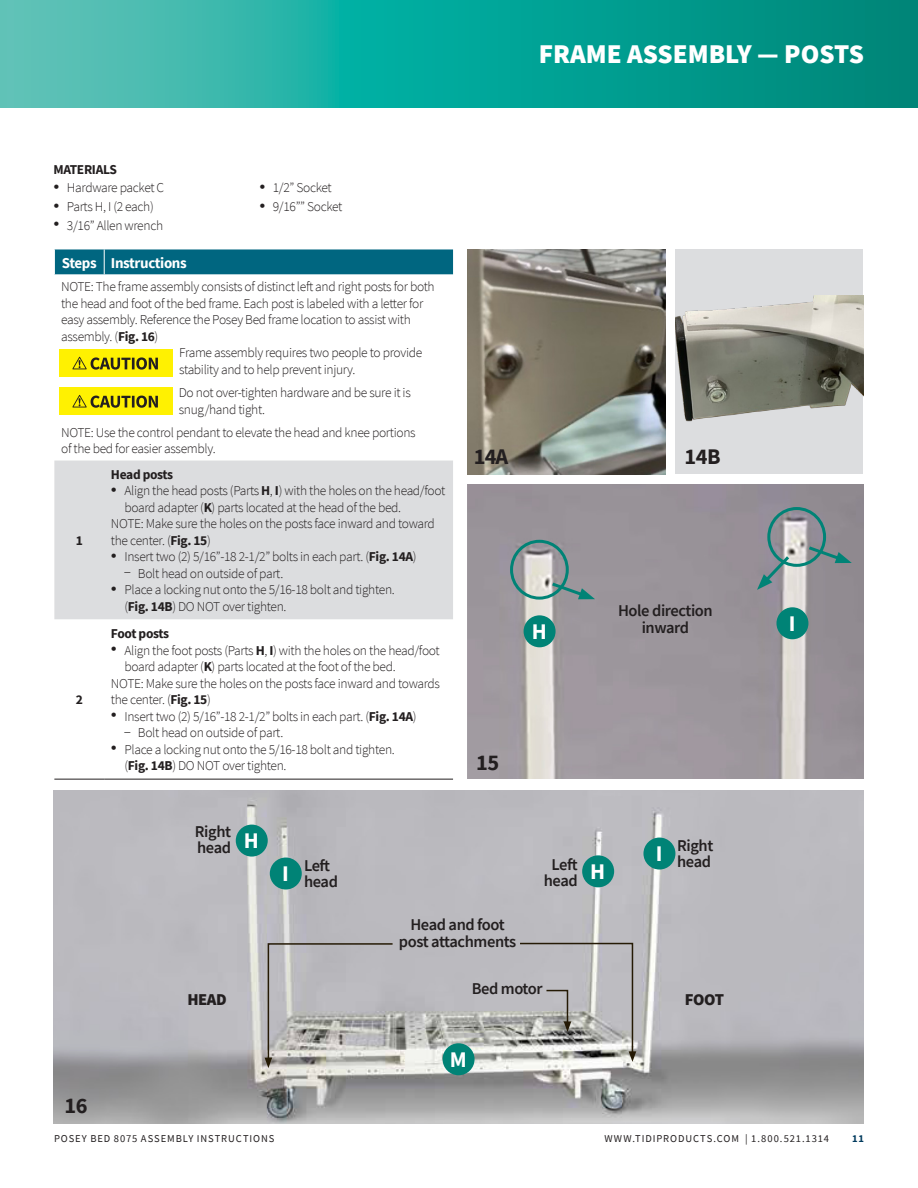
<style>
.page{position:relative;width:918px;height:1188px;background:#fff}
.page>*{position:absolute;margin:0;border:0;box-sizing:border-box;transform-origin:0 0}
.Subheads-ISO{font:900 27px "Source Sans Pro";color:#fff}
.Body-back_Bullets_So{font:700 22.35px "Source Sans Pro";letter-spacing:-.025em;color:#231f20}
.Body-back_Bullets_So-2{font:700 22.35px "Source Sans Pro";color:#fff}
.Body-back_Bullets_So-3{font:600 16.5px/16.5px "Source Sans Pro";letter-spacing:-.025em;color:#231f20;text-align:center}
.Body-back_Bullets_So-4{font:900 16.5px "Source Sans Pro";letter-spacing:-.025em;color:#231f20}
.Body-back_Bullets_So-5{font:700 15px "Source Sans Pro";letter-spacing:-.025em;color:#fff}
.Body-back_Bullets_So-6{font:300 13.5px/16.5px "Source Sans Pro";letter-spacing:-.025em;color:#231f20}
.Body-back_Bullets_So-7{font:700 13.5px "Source Sans Pro";letter-spacing:-.03em;color:#231f20}
.t1{font:10.5px "Source Sans Pro";letter-spacing:.09em;color:#231f20}
.t2{font:700 10.5px "Source Sans Pro";color:#003a5d}
.s1{font-family:"Helvetica Neue LT Std";font-stretch:condensed;font-size:12px}
.s2{font-weight:700}
</style>
<div class="page">
<svg style="left:14px;top:0;width:904px;height:108px;background:#17a79a"></svg>
<div style="left:0;top:0;width:14px;height:108px;background:#60c2b7"></div>
<img style="left:53px;top:791px;width:810px;height:332px">
<img style="left:467px;top:249px;width:198px;height:225px">
<div style="left:676px;top:249px;width:187px;height:225px;background:#dcdddf"></div>
<img style="left:676px;top:295px;width:187px;height:127px">
<div style="left:54px;top:461px;width:399px;height:158px;background:#dcdddf"></div>
<div style="left:54px;top:249px;width:399px;height:25px;background:#006680"></div>
<hr style="left:54px;top:779px;width:50px;height:1px;background:#231f20">
<hr style="left:104px;top:779px;width:349px;height:1px;background:#231f20">
<div style="left:59px;top:349px;width:113px;height:27px;background:#fff101"></div>
<svg style="left:72px;top:357px;width:86px;height:13px"></svg>
<img style="left:467px;top:485px;width:396px;height:294px">
<div style="left:59px;top:387px;width:113px;height:28px;background:#fff101"></div>
<svg style="left:72px;top:395px;width:86px;height:13px"></svg>
<div style="left:236px;top:825px;width:32px;height:32px;background:#008376;border-radius:50%"></div>
<div style="left:270px;top:858px;width:32px;height:32px;background:#008376;border-radius:50%"></div>
<div style="left:643px;top:838px;width:32px;height:32px;background:#008376;border-radius:50%"></div>
<div style="left:582px;top:855px;width:32px;height:32px;background:#008376;border-radius:50%"></div>
<div style="left:443px;top:1043px;width:32px;height:32px;background:#008376;border-radius:50%"></div>
<svg style="left:265px;top:942px;width:129px;height:126px;background:#b6b5b6"></svg>
<svg style="left:519px;top:942px;width:117px;height:120px;background:#b5b5b5"></svg>
<div style="left:524px;top:615px;width:32px;height:32px;background:#008376;border-radius:50%"></div>
<div style="left:776px;top:607px;width:32px;height:32px;background:#008376;border-radius:50%"></div>
<div style="left:510px;top:540px;width:59px;height:60px;border:3px solid #008376;border-radius:50%"></div>
<svg style="left:549px;top:580px;width:46px;height:20px"></svg>
<svg style="left:806px;top:544px;width:46px;height:19px"></svg>
<svg style="left:757px;top:553px;width:35px;height:37px"></svg>
<div style="left:767px;top:507px;width:59px;height:60px;border:3px solid #008376;border-radius:50%"></div>
<p class="Body-back_Bullets_So-7" style="left:53px;top:160px;width:65px">MATERIALS</p>
<p class="Body-back_Bullets_So-6" style="left:53px;top:180px;width:112px"><span class="s1">•</span> Hardware packet C</p>
<p class="Body-back_Bullets_So-6" style="left:53px;top:198px;width:102px"><span class="s1">•</span> Parts H, I (2 each)</p>
<p class="Body-back_Bullets_So-6" style="left:53px;top:217px;width:111px"><span class="s1">•</span> 3/16” Allen wrench</p>
<p class="Body-back_Bullets_So-6" style="left:259px;top:180px;width:74px"><span class="s1">•</span> 1/2” Socket</p>
<p class="Body-back_Bullets_So-6" style="left:259px;top:198px;width:85px"><span class="s1">•</span> 9/16”” Socket</p>
<p class="Body-back_Bullets_So-5" style="left:62px;top:252px;width:36px">Steps</p>
<p class="Body-back_Bullets_So-5" style="left:111px;top:252px;width:77px">Instructions</p>
<p class="Body-back_Bullets_So-6" style="left:61px;top:279px;width:375px">NOTE: The frame assembly consists of distinct left and right posts for both the head and foot of the bed frame. Each post is labeled with a letter for easy assembly. Reference the Posey Bed frame location to assist with assembly. (<span class="s2">Fig. 16</span>)</p>
<p class="Body-back_Bullets_So-6" style="left:179px;top:345px;width:245px">Frame assembly requires two people to provide</p>
<p class="Body-back_Bullets_So-6" style="left:179px;top:361px;width:178px">stability and to help prevent injury.</p>
<p class="Body-back_Bullets_So-6" style="left:179px;top:385px;width:234px">Do not over-tighten hardware and be sure it is snug/hand tight.</p>
<p class="Body-back_Bullets_So-6" style="left:61px;top:424px;width:356px">NOTE: Use the control pendant to elevate the head and knee portions of the bed for easier assembly.</p>
<p class="Subheads-ISO" style="left:539px;top:36px;width:327px">FRAME ASSEMBLY — POSTS</p>
<p class="Body-back_Bullets_So" style="left:474px;top:441px;width:36px">14A</p>
<p class="Body-back_Bullets_So" style="left:685px;top:441px;width:37px">14B</p>
<p class="Body-back_Bullets_So-7" style="left:76px;top:531px;width:9px">1</p>
<p class="Body-back_Bullets_So-7" style="left:76px;top:691px;width:9px">2</p>
<p class="Body-back_Bullets_So" style="left:65px;top:1090px;width:25px">16</p>
<p class="Body-back_Bullets_So-7" style="left:111px;top:465px;width:64px">Head posts</p>
<p class="Body-back_Bullets_So-6" style="left:124px;top:483px;width:322px;text-indent:-14px"><span class="s1">•</span> Align the head posts (Parts <span class="s2">H</span>, <span class="s2">I</span>) with the holes on the head/foot board adapter (<span class="s2">K</span>) parts located at the head of the bed.</p>
<p class="Body-back_Bullets_So-6" style="left:111px;top:516px;width:325px">NOTE: Make sure the holes on the posts face inward and toward the center. (<span class="s2">Fig. 15</span>)</p>
<p class="Body-back_Bullets_So-6" style="left:111px;top:549px;width:307px"><span class="s1">•</span> Insert two (2) 5/16”-18 2-1/2” bolts in each part. (<span class="s2">Fig. 14A</span>)</p>
<p class="Body-back_Bullets_So-6" style="left:124px;top:565px;width:160px"><span class="s1">–</span> Bolt head on outside of part.</p>
<p class="Body-back_Bullets_So-6" style="left:124px;top:582px;width:272px;text-indent:-14px"><span class="s1">•</span> Place a locking nut onto the 5/16-18 bolt and tighten. (<span class="s2">Fig. 14B</span>) DO NOT over tighten.</p>
<p class="Body-back_Bullets_So-7" style="left:111px;top:625px;width:60px">Foot posts</p>
<p class="Body-back_Bullets_So-6" style="left:124px;top:642px;width:317px;text-indent:-14px"><span class="s1">•</span> Align the foot posts (Parts <span class="s2">H</span>, <span class="s2">I</span>) with the holes on the head/foot board adapter (<span class="s2">K</span>) parts located at the foot of the bed.</p>
<p class="Body-back_Bullets_So-6" style="left:111px;top:675px;width:331px">NOTE: Make sure the holes on the posts face inward and towards the center. (<span class="s2">Fig. 15</span>)</p>
<p class="Body-back_Bullets_So-6" style="left:111px;top:708px;width:307px"><span class="s1">•</span> Insert two (2) 5/16”-18 2-1/2” bolts in each part. (<span class="s2">Fig. 14A</span>)</p>
<p class="Body-back_Bullets_So-6" style="left:124px;top:725px;width:160px"><span class="s1">–</span> Bolt head on outside of part.</p>
<p class="Body-back_Bullets_So-6" style="left:124px;top:741px;width:272px;text-indent:-14px"><span class="s1">•</span> Place a locking nut onto the 5/16-18 bolt and tighten. (<span class="s2">Fig. 14B</span>) DO NOT over tighten.</p>
<p class="Body-back_Bullets_So" style="left:476px;top:748px;width:25px">15</p>
<p class="Body-back_Bullets_So-2" style="left:532px;top:616px;width:17px">H</p>
<p class="Body-back_Bullets_So-3" style="left:618px;top:602px;width:96px">Hole direction inward</p>
<p class="Body-back_Bullets_So-3" style="left:195px;top:823px;width:38px">Right</p>
<p class="Body-back_Bullets_So-3" style="left:197px;top:840px;width:35px">head</p>
<p class="Body-back_Bullets_So-2" style="left:244px;top:826px;width:17px">H</p>
<p class="Body-back_Bullets_So-2" style="left:282px;top:859px;width:8px">I</p>
<p class="Body-back_Bullets_So-3" style="left:304px;top:857px;width:28px">Left</p>
<p class="Body-back_Bullets_So-3" style="left:304px;top:874px;width:35px">head</p>
<p class="Body-back_Bullets_So-3" style="left:399px;top:916px;width:119px">Head and foot post attachments</p>
<p class="Body-back_Bullets_So-3" style="left:677px;top:837px;width:38px">Right</p>
<p class="Body-back_Bullets_So-2" style="left:656px;top:839px;width:8px">I</p>
<p class="Body-back_Bullets_So-3" style="left:552px;top:856px;width:28px">Left</p>
<p class="Body-back_Bullets_So-3" style="left:677px;top:853px;width:35px">head</p>
<p class="Body-back_Bullets_So-3" style="left:544px;top:873px;width:35px">head</p>
<p class="Body-back_Bullets_So-2" style="left:590px;top:856px;width:17px">H</p>
<p class="Body-back_Bullets_So-3" style="left:472px;top:980px;width:73px">Bed motor</p>
<p class="Body-back_Bullets_So-4" style="left:187px;top:988px;width:41px">HEAD</p>
<p class="Body-back_Bullets_So-4" style="left:685px;top:988px;width:41px">FOOT</p>
<p class="Body-back_Bullets_So-2" style="left:450px;top:1044px;width:19px">M</p>
<p class="Body-back_Bullets_So-2" style="left:789px;top:608px;width:8px">I</p>
<p class="t1" style="left:54px;top:1132px;width:222px">POSEY BED 8075 ASSEMBLY INSTRUCTIONS</p>
<p class="t1" style="left:604px;top:1132px;width:226px">WWW.TIDIPRODUCTS.COM | 1.800.521.1314</p>
<p class="t2" style="left:852px;top:1131px;width:13px">11</p>
</div>
